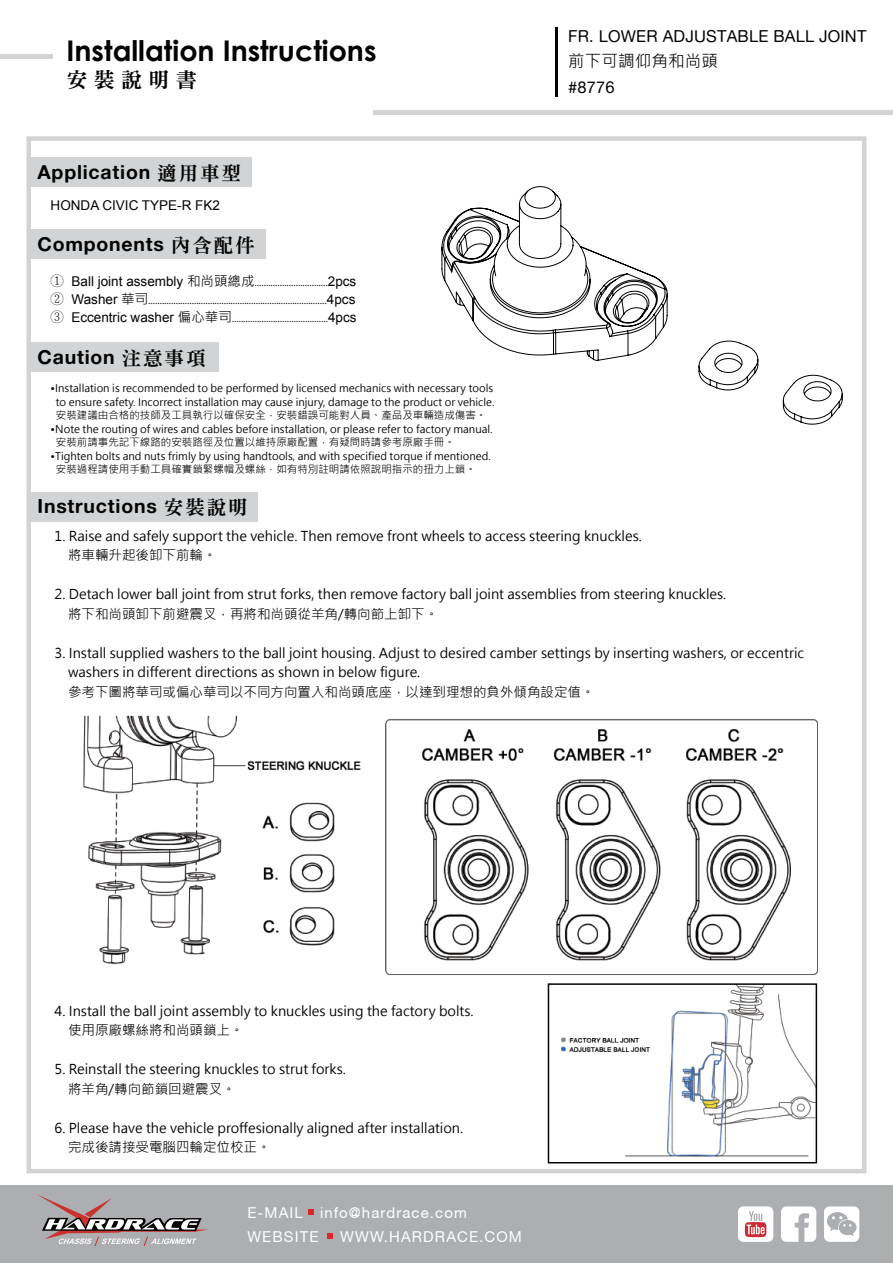
<style>
.page{position:relative;width:893px;height:1263px;background:#fff}
.page>*{position:absolute;margin:0;border:0;box-sizing:border-box;transform-origin:0 0}
.t1{font:700 28.5px "Century Gothic";color:#030303}
.t2{font:21px "DFN Ming W9 WIN BF";letter-spacing:.3em;color:#030303}
.t3{font:19.5px "Alte Haas Grotesk Bold";letter-spacing:.04em;color:#030303}
.t4{font:16.5px "Alte Haas Grotesk";letter-spacing:.01em;color:#030303}
.t5{font:16.5px "Microsoft Jheng Hei";letter-spacing:.01em;color:#030303}
.t6{font:15px/24px "Helvetica Neue CE";letter-spacing:.075em;color:#fff}
.t7{font:13.5px/19.5px "Microsoft Jheng Hei";color:#030303}
.t8{font:13.5px "Arial";color:#030303}
.t9{font:10.5px/13.5px "Microsoft Jheng Hei";color:#030303}
.t10{font:700 9px/18px "Microsoft Jheng Hei";color:#231f20}
.s1{font-family:"DFN Ming W9 WIN BF"}
.s2{font-family:"Adobe Ming Std";font-weight:300;font-size:13.5px;color:#030303}
.s3{font-family:"Arial";font-weight:400;font-size:13.5px;color:#030303}
.s4{font-weight:400;font-size:13.5px;color:#030303}
</style>
<div class="page">
<img style="left:561px;top:986px;width:253px;height:171px">
<div style="left:548px;top:983px;width:269px;height:180px;border:2px solid #030303"></div>
<div style="left:0;top:54px;width:52px;height:5px;background:#d1d3d4"></div>
<hr style="left:555px;top:27px;width:3px;height:69px;background:#030303">
<div style="left:26px;top:136px;width:840px;height:1037px;border:4px solid #d1d3d4"></div>
<div style="left:0;top:1185px;width:893px;height:78px;background:#acaeb1"></div>
<svg style="left:781px;top:1206px;width:35px;height:36px"></svg>
<svg style="left:824px;top:1206px;width:35px;height:36px"></svg>
<svg style="left:738px;top:1206px;width:35px;height:36px"></svg>
<svg style="left:308px;top:1209px;width:6px;height:6px"></svg>
<svg style="left:327px;top:1233px;width:6px;height:6px"></svg>
<svg style="left:38px;top:1195px;width:170px;height:51px"></svg>
<div style="left:374px;top:110px;width:519px;height:5px;background:#d1d3d4"></div>
<div style="left:31px;top:157px;width:221px;height:30px;background:#d1d3d4"></div>
<div style="left:30px;top:492px;width:228px;height:29px;background:#d1d3d4"></div>
<div style="left:30px;top:229px;width:236px;height:30px;background:#d1d3d4"></div>
<div style="left:30px;top:342px;width:189px;height:29px;background:#d1d3d4"></div>
<img style="left:83px;top:715px;width:735px;height:260px">
<svg style="left:441px;top:186px;width:402px;height:239px"></svg>
<h1 class="t1" style="left:66px;top:29px;width:312px">Installation Instructions</h1>
<h2 class="t2" style="left:66px;top:70px;width:132px">安裝說明書</h2>
<h3 class="t3" style="left:38px;top:160px;width:205px">Application <span class="s1">適用車型</span></h3>
<p class="t8" style="left:51px;top:197px;width:171px">HONDA CIVIC TYPE-R FK2</p>
<h3 class="t3" style="left:38px;top:232px;width:219px">Components <span class="s1">內含配件</span></h3>
<p class="t10" style="left:51px;top:273px;width:307px"><span class="s2">①</span> <span class="s3">Ball joint assembly</span> <span class="s4">和尚頭總成</span>................................<span class="s3">2pcs<br></span><span class="s2">②</span> <span class="s3">Washer</span> <span class="s4">華司</span>..............................................................................<span class="s3">4pcs<br></span><span class="s2">③</span> <span class="s3">Eccentric washer</span> <span class="s4">偏心華司</span>..........................................<span class="s3">4pcs</span></p>
<h3 class="t3" style="left:38px;top:345px;width:170px">Caution <span class="s1">注意事項</span></h3>
<p class="t9" style="left:51px;top:382px;width:445px;text-align:center">•Installation is recommended to be performed by licensed mechanics with necessary tools to ensure safety. Incorrect installation may cause injury, damage to the product or vehicle.安裝建議由合格的技師及工具執行以確保安全，安裝錯誤可能對人員、產品及車輛造成傷害。</p>
<p class="t9" style="left:56px;top:422px;width:438px;text-indent:-5px">•Note the routing of wires and cables before installation, or please refer to factory manual.安裝前請事先記下線路的安裝路徑及位置以維持原廠配置，有疑問時請參考原廠手冊。</p>
<p class="t9" style="left:56px;top:449px;width:436px;text-indent:-5px">•Tighten bolts and nuts frimly by using handtools, and with specified torque if mentioned.安裝過程請使用手動工具確實鎖緊螺帽及螺絲，如有特別註明請依照說明指示的扭力上鎖。</p>
<h3 class="t3" style="left:38px;top:494px;width:212px">Instructions <span class="s1">安裝說明</span></h3>
<p class="t4" style="left:568px;top:26px;width:300px">FR. LOWER ADJUSTABLE BALL JOINT</p>
<p class="t5" style="left:568px;top:51px;width:151px">前下可調仰角和尚頭</p>
<p class="t4" style="left:568px;top:77px;width:48px">#8776</p>
<p class="t7" style="left:68px;top:526px;width:575px;text-indent:-14px">1. Raise and safely support the vehicle. Then remove front wheels to access steering knuckles.將車輛升起後卸下前輪。</p>
<p class="t7" style="left:68px;top:584px;width:660px;text-indent:-14px">2. Detach lower ball joint from strut forks, then remove factory ball joint assemblies from steering knuckles.將下和尚頭卸下前避震叉，再將和尚頭從羊角/轉向節上卸下。</p>
<p class="t7" style="left:68px;top:643px;width:738px;text-indent:-14px">3. Install supplied washers to the ball joint housing. Adjust to desired camber settings by inserting washers, or eccentric washers in different directions as shown in below figure.<br>參考下圖將華司或偏心華司以不同方向置入和尚頭底座，以達到理想的負外傾角設定值。</p>
<p class="t7" style="left:68px;top:1001px;width:407px;text-indent:-14px">4. Install the ball joint assembly to knuckles using the factory bolts.使用原廠螺絲將和尚頭鎖上。</p>
<p class="t7" style="left:68px;top:1059px;width:280px;text-indent:-14px">5. Reinstall the steering knuckles to strut forks.將羊角/轉向節鎖回避震叉。</p>
<p class="t7" style="left:68px;top:1118px;width:397px;text-indent:-14px">6. Please have the vehicle proffesionally aligned after installation.完成後請接受電腦四輪定位校正。</p>
<p class="t6" style="left:247px;top:1200px;width:221px">E-MAIL info@hardrace.com<br>WEBSITE</p>
<p class="t6" style="left:340px;top:1224px;width:183px">WWW.HARDRACE.COM</p>
</div>
